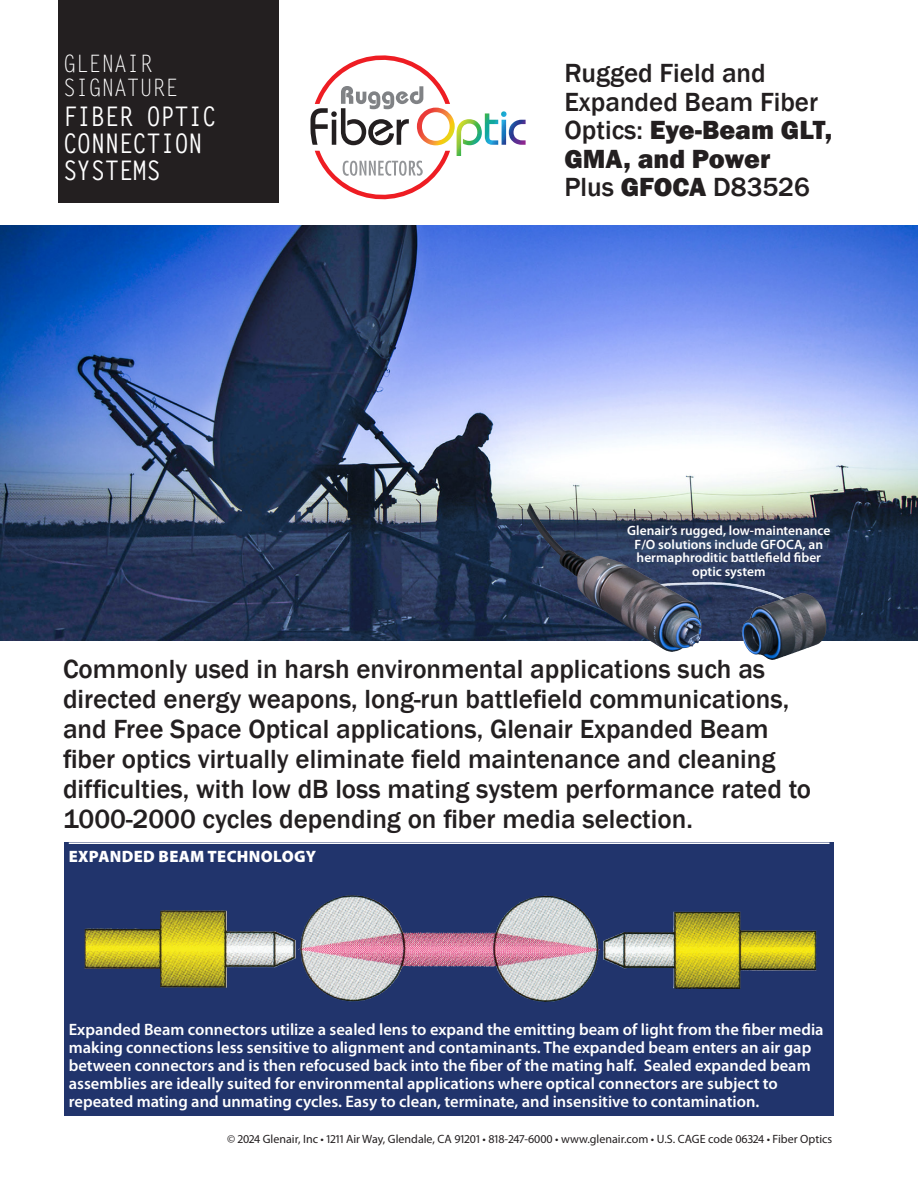
<style>
.page{position:relative;width:918px;height:1188px;background:#fff}
.page>*{position:absolute;margin:0;border:0;box-sizing:border-box;transform-origin:0 0}
.QCS_big_body_reduced{font:500 27px/30px "Franklin Gothic";color:#231f20}
.Splash_page_H_k{font:500 27px/28.5px "Franklin Gothic";color:#231f20}
.t1{font:700 27px/27px "Letter Gothic Std";letter-spacing:-.02em;color:#fff;scale:.89 1}
.t2{font:24px/24px "Letter Gothic Std";color:#fff;scale:.89 1}
.cap_intro_L{font:600 16.5px/18px "Myriad Pro";color:#fff}
.head_w__ra{font:900 16.5px "Myriad Pro";letter-spacing:.02em;color:#fff}
.cap_c_W{font:600 13.5px/13.5px "Myriad Pro";color:#fff;text-align:center}
.t3{font:12px "Myriad Pro";color:#231f20}
.s1{font-weight:800}
</style>
<div class="page">
<div style="left:58px;top:0;width:221px;height:202px;background:#231f20"></div>
<svg style="left:310px;top:55px;width:216px;height:144px"></svg>
<svg style="left:64px;top:842px;width:770px;height:274px;background:#3b486c"></svg>
<hr style="left:69px;top:842px;width:761px;height:2px;background:#fff">
<img style="left:299px;top:895px;width:117px;height:107px">
<img style="left:0;top:225px;width:918px;height:416px">
<img style="left:527px;top:503px;width:46px;height:70px">
<h2 class="t2" style="left:63px;top:52px;width:131px">GLENAIR<br>SIGNATURE</h2>
<h1 class="t1" style="left:63px;top:103px;width:174px">FIBER OPTIC<br>CONNECTION<br>SYSTEMS</h1>
<p class="Splash_page_H_k" style="left:564px;top:59px;width:269px">Rugged Field and<br>Expanded Beam Fiber<br>Optics: <span class="s1">Eye-Beam GLT,<br>GMA, and Power<br></span>Plus <span class="s1">GFOCA</span> D83526</p>
<p class="cap_c_W" style="left:627px;top:523px;width:205px">Glenair’s rugged, low-maintenance<br>F/O solutions include GFOCA, an hermaphroditic battlefield fiber optic system</p>
<p class="QCS_big_body_reduced" style="left:63px;top:654px;width:750px">Commonly used in harsh environmental applications such as directed energy weapons, long-run battlefield communications, and Free Space Optical applications, Glenair Expanded Beam fiber optics virtually eliminate field maintenance and cleaning difficulties, with low dB loss mating system performance rated to 1000-2000 cycles depending on fiber media selection.</p>
<p class="head_w__ra" style="left:69px;top:847px;width:249px">EXPANDED BEAM TECHNOLOGY</p>
<p class="cap_intro_L" style="left:69px;top:1020px;width:756px">Expanded Beam connectors utilize a sealed lens to expand the emitting beam of light from the fiber media making connections less sensitive to alignment and contaminants. The expanded beam enters an air gap between connectors and is then refocused back into the fiber of the mating half. Sealed expanded beam assemblies are ideally suited for environmental applications where optical connectors are subject to repeated mating and unmating cycles. Easy to clean, terminate, and insensitive to contamination.</p>
<p class="t3" style="left:227px;top:1132px;width:607px">© 2024 Glenair, Inc • 1211 Air Way, Glendale, CA 91201 • 818-247-6000 • www.glenair.com • U.S. CAGE code 06324 • Fiber Optics</p>
</div>
